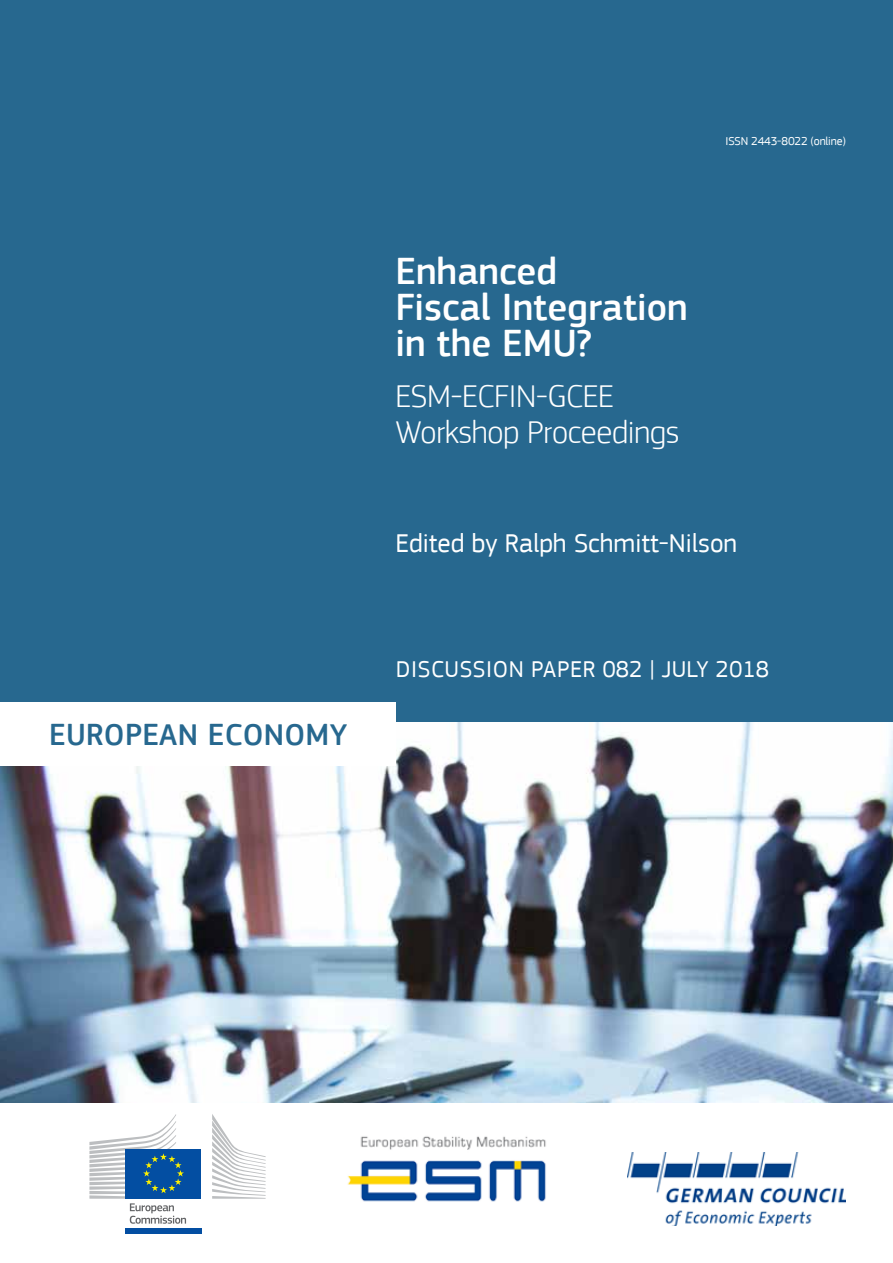
<style>
.page{position:relative;width:893px;height:1263px;background:#fff}
.page>*{position:absolute;margin:0;border:0;box-sizing:border-box;transform-origin:0 0}
.t1{font:500 39px/36px "EC Square Sans Pro";color:#fff}
.t2{font:300 33px/36px "EC Square Sans Pro";letter-spacing:-.01em;color:#fff}
.t3{font:500 31.5px "EC Square Sans Pro";letter-spacing:.01em;color:#27688f}
.t4{font:27px "EC Square Sans Pro";color:#fff}
.t5{font:24px "EC Square Sans Pro";letter-spacing:.025em;color:#fff}
.t6{font:12px "EC Square Sans Pro";letter-spacing:-.015em;color:#fff}
</style>
<div class="page">
<div style="left:0;top:0;width:893px;height:723px;background:#27688f"></div>
<img style="left:0;top:723px;width:893px;height:380px">
<div style="left:0;top:702px;width:395px;height:63px;background:#fff"></div>
<div style="left:125px;top:1149px;width:76px;height:50px;background:#034ea2"></div>
<svg style="left:212px;top:1114px;width:54px;height:85px"></svg>
<svg style="left:89px;top:1114px;width:97px;height:110px"></svg>
<div style="left:125px;top:1228px;width:77px;height:5px;background:#034ea2"></div>
<img style="left:347px;top:1136px;width:199px;height:66px">
<img style="left:627px;top:1152px;width:219px;height:73px">
<p class="t3" style="left:49px;top:716px;width:300px">EUROPEAN ECONOMY</p>
<p class="t6" style="left:726px;top:134px;width:122px">ISSN 2443-8022 (online)</p>
<p class="t1" style="left:395px;top:254px;width:294px">Enhanced<br>Fiscal Integration in the EMU?</p>
<p class="t2" style="left:395px;top:378px;width:285px">ESM-ECFIN-GCEE<br>Workshop Proceedings</p>
<p class="t4" style="left:395px;top:527px;width:343px">Edited by Ralph Schmitt-Nilson</p>
<p class="t5" style="left:396px;top:655px;width:375px">DISCUSSION PAPER 082 | JULY 2018</p>
</div>
